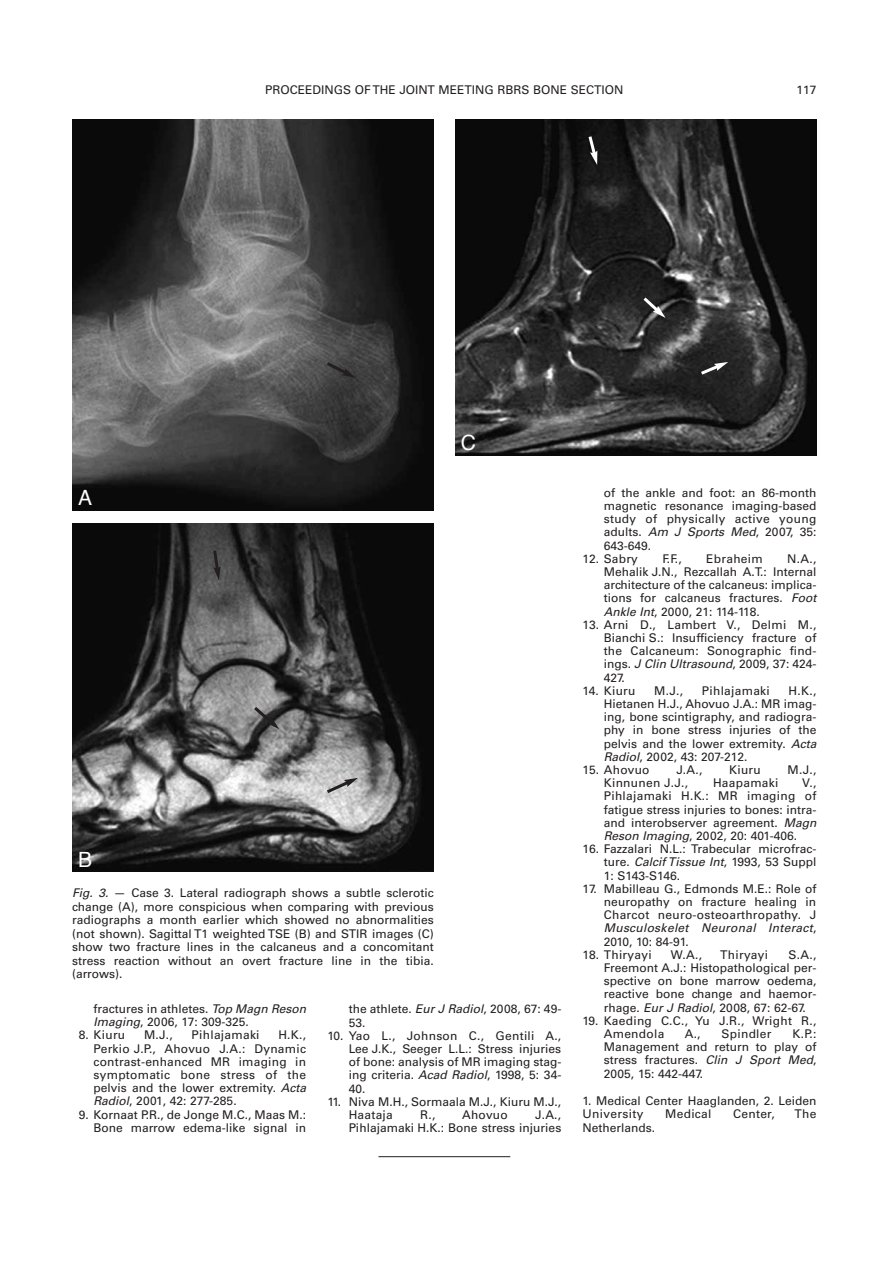
<style>
.page{position:relative;width:893px;height:1263px;background:#fff}
.page>*{position:absolute;margin:0;border:0;box-sizing:border-box;transform-origin:0 0}
.t1{font:21px "Helvetica";color:#fff}
.t2{font:12px/13.2px "Univers";color:#231f20;text-align:justify}
.t3{font:12px/13.2px "Univers";letter-spacing:.02em;color:#231f20}
.s1{font-style:italic}
</style>
<div class="page">
<img style="left:72px;top:119px;width:362px;height:391px">
<img style="left:455px;top:119px;width:361px;height:336px">
<img style="left:72px;top:523px;width:362px;height:349px">
<hr style="left:378px;top:1156px;width:132px;height:1px;background:#231f20">
<svg style="left:251px;top:704px;width:28px;height:25px"></svg>
<svg style="left:324px;top:778px;width:34px;height:18px"></svg>
<svg style="left:211px;top:547px;width:10px;height:33px"></svg>
<svg style="left:323px;top:359px;width:33px;height:19px"></svg>
<svg style="left:698px;top:362px;width:30px;height:15px"></svg>
<svg style="left:640px;top:294px;width:26px;height:24px"></svg>
<svg style="left:586px;top:133px;width:12px;height:32px"></svg>
<p class="t2" style="left:265px;top:84px;width:360px">PROCEEDINGS OF THE JOINT MEETING RBRS BONE SECTION</p>
<p class="t2" style="left:796px;top:84px;width:22px">117</p>
<h1 class="t1" style="left:78px;top:489px;width:16px">A</h1>
<h1 class="t1" style="left:461px;top:434px;width:17px">C</h1>
<h1 class="t1" style="left:78px;top:850px;width:16px">B</h1>
<p class="t2" style="left:72px;top:887px;width:363px"><span class="s1">Fig. 3.</span> — Case 3. Lateral radiograph shows a subtle sclerotic change (A), more conspicious when comparing with previous radiographs a month earlier which showed no abnormalities (not shown). Sagittal T1 weighted TSE (B) and STIR images (C) show two fracture lines in the calcaneus and a concomitant stress reaction without an overt fracture line in the tibia. (arrows).</p>
<p class="t2" style="left:94px;top:1003px;width:214px">fractures in athletes. <span class="s1">Top Magn Reson<br>Imaging</span>, 2006, 17: 309-325.</p>
<p class="t2" style="left:79px;top:1029px;width:48px">8. Kiuru</p>
<p class="t2" style="left:144px;top:1029px;width:30px">M.J.,</p>
<p class="t3" style="left:192px;top:1029px;width:69px">Pihlajamaki</p>
<p class="t2" style="left:94px;top:1029px;width:214px;text-indent:185px">H.K., Perkio J.P., Ahovuo J.A.: Dynamic contrast-enhanced MR imaging in symptomatic bone stress of the pelvis and the lower extremity. <span class="s1">Acta Radiol</span>, 2001, 42: 277-285.</p>
<p class="t2" style="left:79px;top:1109px;width:229px;text-align:right">9. Kornaat P.R., de Jonge M.C., Maas M.:<br>Bone marrow edema-like signal in</p>
<p class="t2" style="left:349px;top:1004px;width:214px">the athlete. <span class="s1">Eur J Radiol</span>, 2008, 67: 49-<br>53.</p>
<p class="t2" style="left:349px;top:1030px;width:214px;text-indent:-21px">10. Yao L., Johnson C., Gentili A., Lee J.K., Seeger L.L.: Stress injuries of bone: analysis of MR imaging stag&shy;ing criteria. <span class="s1">Acad Radiol</span>, 1998, 5: 34- 40.</p>
<p class="t2" style="left:349px;top:1096px;width:214px;text-indent:-21px">11. Niva M.H., Sormaala M.J., Kiuru M.J.,<br>Haataja</p>
<p class="t2" style="left:349px;top:1109px;width:214px;text-align:right">J.A.,<br>Pihlajamaki H.K.: Bone stress injuries</p>
<p class="t2" style="left:420px;top:1109px;width:17px">R.,</p>
<p class="t2" style="left:462px;top:1109px;width:47px">Ahovuo</p>
<p class="t2" style="left:604px;top:487px;width:214px">of the ankle and foot: an 86-month magnetic resonance imaging-based study of physically active young adults. <span class="s1">Am J Sports Med</span>, 2007, 35:<br>643-649.</p>
<p class="t2" style="left:582px;top:553px;width:57px">12. Sabry</p>
<p class="t2" style="left:662px;top:553px;width:21px">F.F.,</p>
<p class="t3" style="left:706px;top:553px;width:58px">Ebraheim</p>
<p class="t2" style="left:604px;top:553px;width:214px;text-indent:183px">N.A., Mehalik J.N., Rezcallah A.T.: Internal architecture of the calcaneus: implica&shy;tions for calcaneus fractures. <span class="s1">Foot Ankle Int</span>, 2000, 21: 114-118.</p>
<p class="t2" style="left:604px;top:619px;width:214px;text-indent:-21px">13. Arni D., Lambert V., Delmi M., Bianchi S.: Insufficiency fracture of the Calcaneum: Sonographic find&shy;ings. <span class="s1">J Clin Ultrasound</span>, 2009, 37: 424- 427.</p>
<p class="t2" style="left:582px;top:685px;width:54px">14. Kiuru</p>
<p class="t2" style="left:654px;top:685px;width:30px">M.J.,</p>
<p class="t3" style="left:702px;top:685px;width:69px">Pihlajamaki</p>
<p class="t2" style="left:604px;top:685px;width:214px;text-indent:185px">H.K., Hietanen H.J., Ahovuo J.A.: MR imag&shy;ing, bone scintigraphy, and radiogra&shy;phy in bone stress injuries of the pelvis and the lower extremity. <span class="s1">Acta Radiol</span>, 2002, 43: 207-212.</p>
<p class="t3" style="left:582px;top:764px;width:69px">15. Ahovuo</p>
<p class="t2" style="left:676px;top:764px;width:28px">J.A.,</p>
<p class="t2" style="left:729px;top:764px;width:33px">Kiuru</p>
<p class="t2" style="left:788px;top:764px;width:30px">M.J.,</p>
<p class="t3" style="left:604px;top:777px;width:86px">Kinnunen J.J.,</p>
<p class="t3" style="left:713px;top:777px;width:67px">Haapamaki</p>
<p class="t2" style="left:604px;top:777px;width:214px;text-indent:198px">V., Pihlajamaki H.K.: MR imaging of fatigue stress injuries to bones: intra&shy;and interobserver agreement. <span class="s1">Magn Reson Imaging</span>, 2002, 20: 401-406.</p>
<p class="t2" style="left:604px;top:843px;width:214px;text-indent:-21px">16. Fazzalari N.L.: Trabecular microfrac&shy;ture. <span class="s1">Calcif Tissue Int</span>, 1993, 53 Suppl 1: S143-S146.</p>
<p class="t2" style="left:604px;top:883px;width:214px;text-indent:-21px">17. Mabilleau G., Edmonds M.E.: Role of neuropathy on fracture healing in Charcot neuro-osteoarthropathy. J <span class="s1">Musculoskelet Neuronal Interact</span>, 2010, 10: 84-91.</p>
<p class="t3" style="left:582px;top:949px;width:71px">18. Thiryayi</p>
<p class="t2" style="left:671px;top:949px;width:33px">W.A.,</p>
<p class="t3" style="left:720px;top:949px;width:49px">Thiryayi</p>
<p class="t2" style="left:604px;top:949px;width:214px;text-indent:185px">S.A., Freemont A.J.: Histopathological per&shy;spective on bone marrow oedema, reactive bone change and haemor&shy;rhage. <span class="s1">Eur J Radiol</span>, 2008, 67: 62-67.</p>
<p class="t3" style="left:604px;top:1015px;width:214px;text-indent:-21px">19. Kaeding C.C., Yu J.R., Wright R.,<br>Amendola</p>
<p class="t2" style="left:685px;top:1028px;width:17px">A.,</p>
<p class="t3" style="left:722px;top:1028px;width:51px">Spindler</p>
<p class="t2" style="left:604px;top:1028px;width:214px;text-indent:189px">K.P.:<br>Management and return to play of stress fractures. <span class="s1">Clin J Sport Med</span>, 2005, 15: 442-447.</p>
<p class="t2" style="left:583px;top:1095px;width:235px">1. Medical Center Haaglanden, 2. Leiden<br>University</p>
<p class="t3" style="left:665px;top:1108px;width:48px">Medical</p>
<p class="t2" style="left:733px;top:1108px;width:43px">Center,</p>
<p class="t2" style="left:794px;top:1108px;width:23px">The</p>
<p class="t2" style="left:583px;top:1122px;width:74px">Netherlands.</p>
</div>
